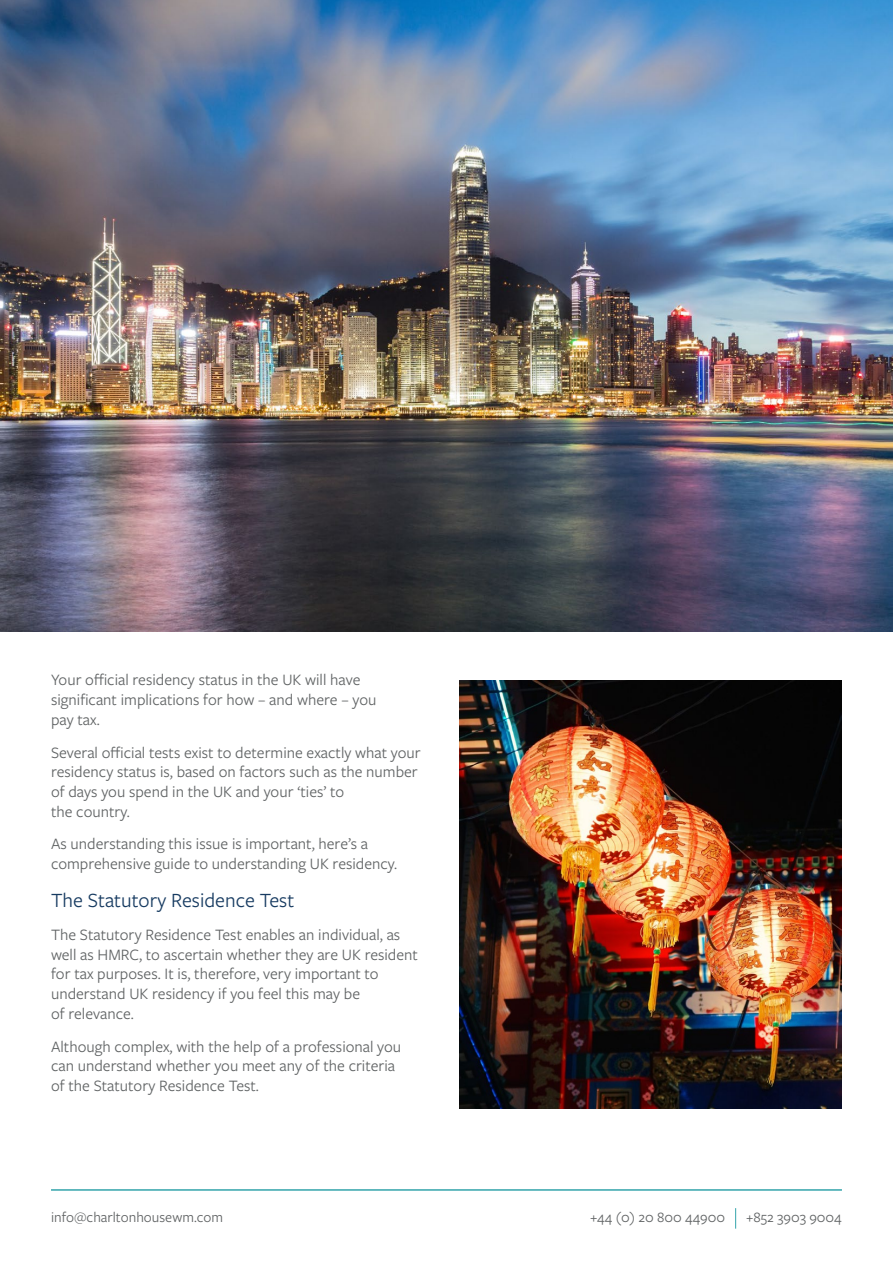
<style>
.page{position:relative;width:893px;height:1263px;background:#fff}
.page>*{position:absolute;margin:0;border:0;box-sizing:border-box;transform-origin:0 0}
.t1{font:21px "Freight Sans Pro";color:#173b61}
.t2{font:16.5px/19.8px "Freight Sans Pro";color:#606364}
.t3{font:15px "Freight Sans Pro";color:#606364}
</style>
<div class="page">
<img style="left:0;top:0;width:893px;height:631px">
<hr style="left:51px;top:1189px;width:791px;height:2px;background:#34a4ab">
<svg style="left:735px;top:1208px;width:1px;height:20px"></svg>
<img style="left:459px;top:680px;width:383px;height:428px">
<p class="t2" style="left:51px;top:669px;width:327px">Your official residency status in the UK will have significant implications for how – and where – you pay tax.</p>
<p class="t2" style="left:51px;top:741px;width:371px">Several official tests exist to determine exactly what your residency status is, based on factors such as the number of days you spend in the UK and your ‘ties’ to<br>the country.</p>
<p class="t2" style="left:51px;top:833px;width:348px">As understanding this issue is important, here’s a comprehensive guide to understanding UK residency.</p>
<p class="t1" style="left:51px;top:886px;width:245px">The Statutory Residence Test</p>
<p class="t2" style="left:51px;top:924px;width:368px">The Statutory Residence Test enables an individual, as well as HMRC, to ascertain whether they are UK resident for tax purposes. It is, therefore, very important to understand UK residency if you feel this may be<br>of relevance.</p>
<p class="t2" style="left:51px;top:1036px;width:352px">Although complex, with the help of a professional you can understand whether you meet any of the criteria of the Statutory Residence Test.</p>
<p class="t3" style="left:51px;top:1207px;width:174px">info@charltonhousewm.com</p>
<p class="t3" style="left:590px;top:1207px;width:137px">+44 (0) 20 800 44900</p>
<p class="t3" style="left:746px;top:1207px;width:97px">+852 3903 9004</p>
</div>
